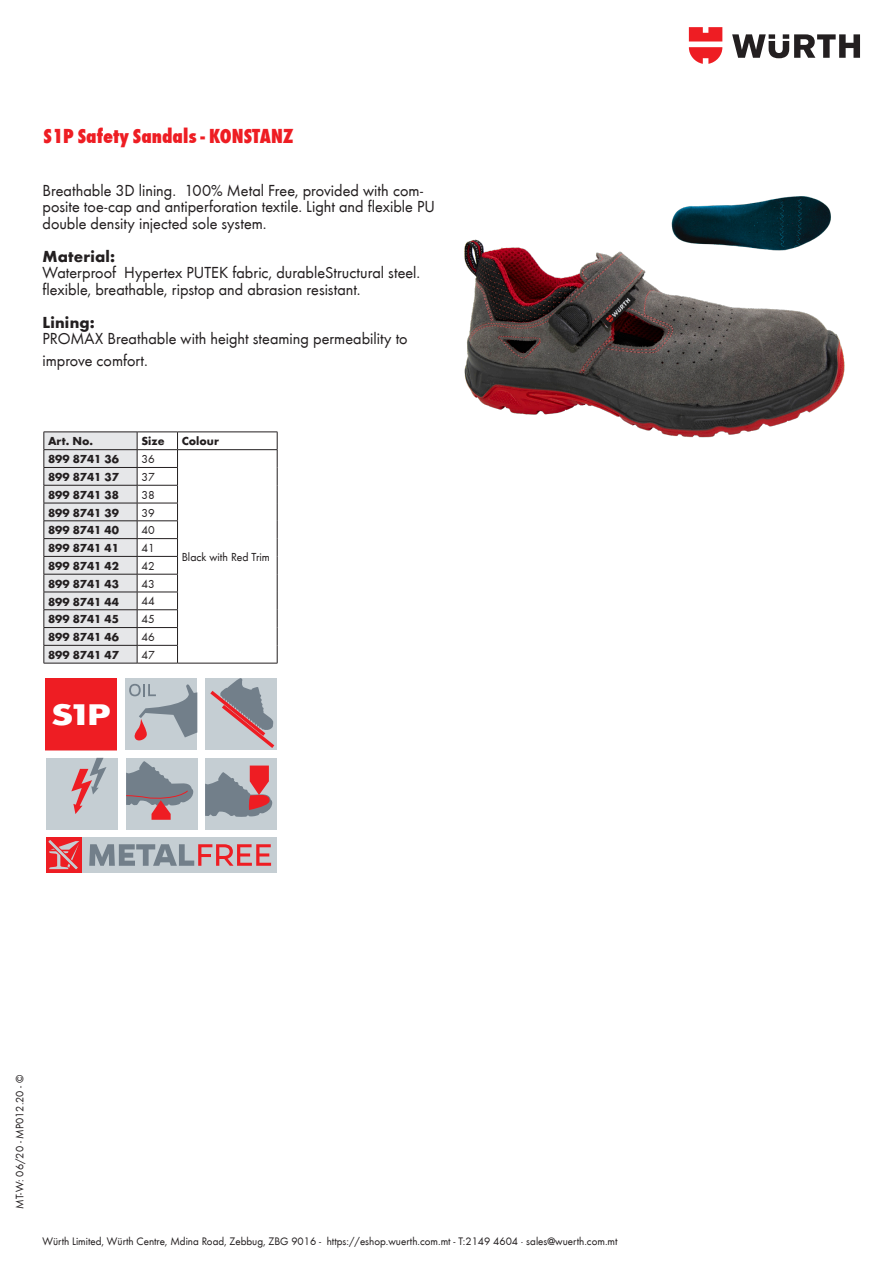
<style>
.page{position:relative;width:893px;height:1263px;background:#fff}
.page>*{position:absolute;margin:0;border:0;box-sizing:border-box;transform-origin:0 0}
.t1{font:700 31.05px "Wuerth";color:#fff;scale:1.29 1}
.Subheadline_Red{font:800 condensed 21px "Wuerth";color:#ee1d23}
.Paragraph{font:16.5px/16.5px "Wuerth";color:#231f20}
.Paragraph-2{font:700 16.5px "Wuerth";letter-spacing:.01em;color:#231f20}
.TableBody_TableHighl{font:700 12px "Wuerth";color:#231f20}
.TableBody_TableHighl-2{font:12px "Wuerth";color:#231f20}
.TableHead_TableHighl{font:700 12px "Wuerth";color:#231f20}
.t2{font:11.25px "Wuerth";color:#231f20}
</style>
<div class="page">
<img style="left:464px;top:239px;width:381px;height:199px">
<svg style="left:732px;top:34px;width:128px;height:24px"></svg>
<svg style="left:689px;top:27px;width:33px;height:37px"></svg>
<svg style="left:44px;top:432px;width:234px;height:231px"></svg>
<hr style="left:44px;top:663px;width:93px;height:1px;background:#231f20">
<hr style="left:137px;top:663px;width:41px;height:1px;background:#231f20">
<hr style="left:178px;top:663px;width:99px;height:1px;background:#231f20">
<img style="left:672px;top:196px;width:159px;height:56px">
<div style="left:45px;top:678px;width:72px;height:72px;background:#ee1d23"></div>
<div style="left:126px;top:678px;width:71px;height:72px;background:#c5ced3"></div>
<svg style="left:129px;top:683px;width:68px;height:58px"></svg>
<div style="left:205px;top:678px;width:72px;height:72px;background:#c5ced3"></div>
<svg style="left:210px;top:678px;width:65px;height:70px"></svg>
<div style="left:46px;top:758px;width:71px;height:71px;background:#c5ced3"></div>
<svg style="left:71px;top:758px;width:35px;height:56px"></svg>
<div style="left:126px;top:758px;width:72px;height:71px;background:#c5ced3"></div>
<svg style="left:126px;top:761px;width:67px;height:59px"></svg>
<div style="left:82px;top:837px;width:195px;height:35px;background:#c5ced3"></div>
<div style="left:47px;top:837px;width:35px;height:35px;background:#ee1d23"></div>
<svg style="left:89px;top:844px;width:182px;height:22px"></svg>
<svg style="left:48px;top:840px;width:31px;height:30px"></svg>
<div style="left:205px;top:758px;width:72px;height:72px;background:#c5ced3"></div>
<svg style="left:205px;top:765px;width:67px;height:52px"></svg>
<p class="Subheadline_Red" style="left:44px;top:121px;width:252px">S1P Safety Sandals - KONSTANZ</p>
<p class="Paragraph" style="left:43px;top:181px;width:394px">Breathable 3D lining. 100% Metal Free, provided with com&shy;posite toe-cap and antiperforation textile. Light and flexible PU double density injected sole system.</p>
<p class="Paragraph-2" style="left:43px;top:244px;width:74px">Material:</p>
<p class="Paragraph" style="left:43px;top:263px;width:379px">Waterproof Hypertex PUTEK fabric, durableStructural steel. flexible, breathable, ripstop and abrasion resistant.</p>
<p class="Paragraph-2" style="left:43px;top:310px;width:54px">Lining:</p>
<p class="Paragraph" style="left:43px;top:327px;width:367px;line-height:21.8px">PROMAX Breathable with height steaming permeability to improve comfort.</p>
<p class="TableHead_TableHighl" style="left:48px;top:433px;width:47px">Art. No.</p>
<p class="TableHead_TableHighl" style="left:141px;top:433px;width:25px">Size</p>
<p class="TableHead_TableHighl" style="left:182px;top:433px;width:39px">Colour</p>
<p class="TableBody_TableHighl" style="left:48px;top:450px;width:72px">899 8741 36</p>
<p class="TableBody_TableHighl-2" style="left:141px;top:451px;width:15px">36</p>
<p class="TableBody_TableHighl" style="left:48px;top:468px;width:72px">899 8741 37</p>
<p class="TableBody_TableHighl-2" style="left:141px;top:469px;width:15px">37</p>
<p class="TableBody_TableHighl" style="left:48px;top:486px;width:72px">899 8741 38</p>
<p class="TableBody_TableHighl-2" style="left:141px;top:487px;width:15px">38</p>
<p class="TableBody_TableHighl" style="left:48px;top:504px;width:72px">899 8741 39</p>
<p class="TableBody_TableHighl-2" style="left:141px;top:504px;width:15px">39</p>
<p class="TableBody_TableHighl" style="left:48px;top:521px;width:72px">899 8741 40</p>
<p class="TableBody_TableHighl-2" style="left:141px;top:522px;width:15px">40</p>
<p class="TableBody_TableHighl" style="left:48px;top:539px;width:72px">899 8741 41</p>
<p class="TableBody_TableHighl-2" style="left:141px;top:540px;width:15px">41</p>
<p class="TableBody_TableHighl" style="left:48px;top:557px;width:72px">899 8741 42</p>
<p class="TableBody_TableHighl-2" style="left:141px;top:558px;width:15px">42</p>
<p class="TableBody_TableHighl" style="left:48px;top:575px;width:72px">899 8741 43</p>
<p class="TableBody_TableHighl-2" style="left:141px;top:575px;width:15px">43</p>
<p class="TableBody_TableHighl" style="left:48px;top:593px;width:72px">899 8741 44</p>
<p class="TableBody_TableHighl-2" style="left:141px;top:593px;width:15px">44</p>
<p class="TableBody_TableHighl" style="left:48px;top:610px;width:72px">899 8741 45</p>
<p class="TableBody_TableHighl-2" style="left:141px;top:611px;width:15px">45</p>
<p class="TableBody_TableHighl" style="left:48px;top:628px;width:72px">899 8741 46</p>
<p class="TableBody_TableHighl-2" style="left:141px;top:629px;width:15px">46</p>
<p class="TableBody_TableHighl" style="left:48px;top:646px;width:72px">899 8741 47</p>
<p class="TableBody_TableHighl-2" style="left:141px;top:647px;width:15px">47</p>
<p class="t1" style="left:51px;top:691px;width:48px">S1P</p>
<p class="TableBody_TableHighl-2" style="left:182px;top:549px;width:90px">Black with Red Trim</p>
<p class="t2" style="left:12px;top:1209px;width:136px;rotate:-90deg">MT-W: 06/20 - MP012.20 - ©</p>
<p class="t2" style="left:43px;top:1234px;width:577px">Würth Limited, Würth Centre, Mdina Road, Zebbug, ZBG 9016 - https://eshop.wuerth.com.mt - T:2149 4604 · sales@wuerth.com.mt</p>
</div>
